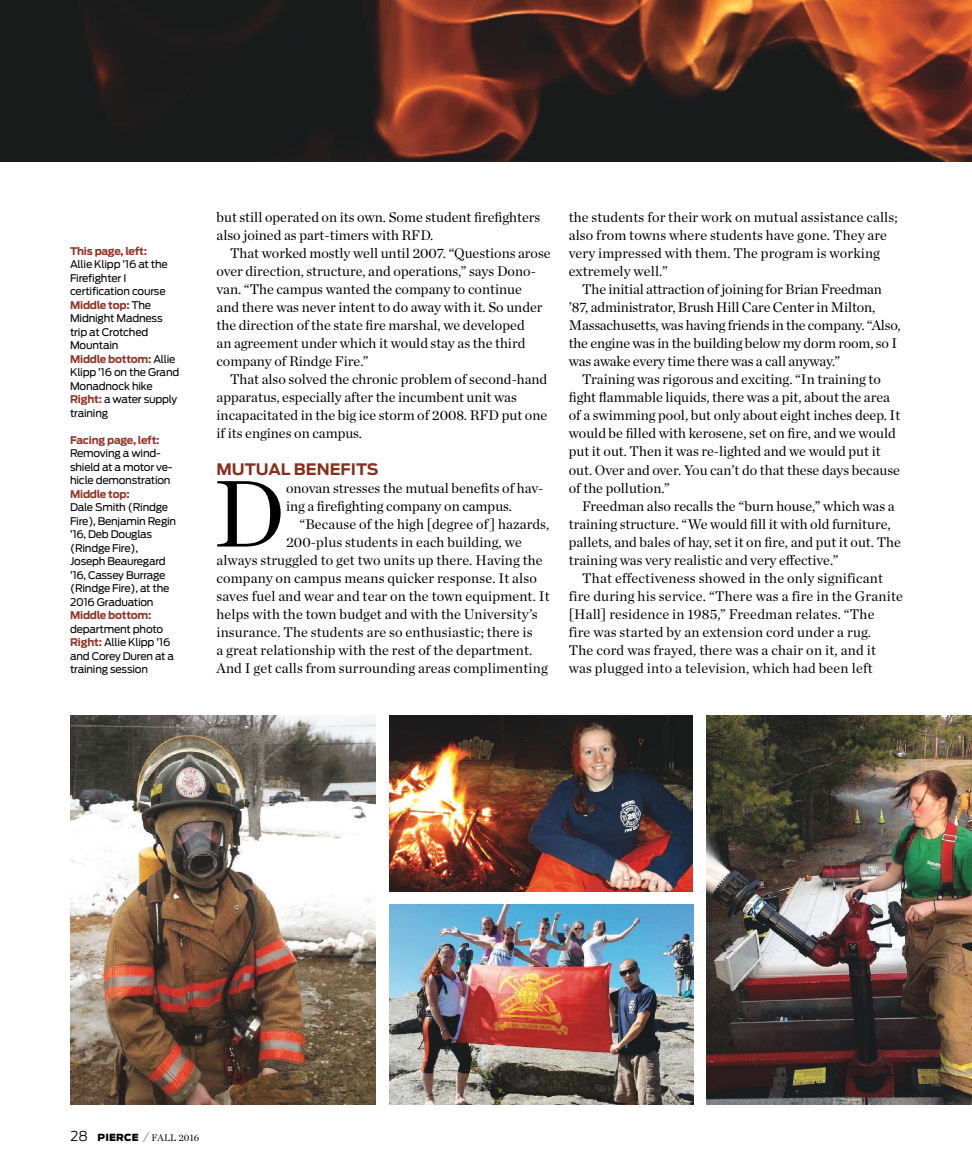
<style>
.page{position:relative;width:972px;height:1175px;background:#fff}
.page>*{position:absolute;margin:0;border:0;box-sizing:border-box;transform-origin:0 0}
.t1{font:96.3px "Chronicle Deck";color:#000}
.t2{font:700 15.75px "Antenna";color:#862e1f}
.t3{font:14.25px "Chronicle Deck";color:#000}
.t4{font:10.5px/13.5px "Antenna";letter-spacing:-.02em;color:#000}
.t5{font:9.75px "Chronicle Deck";letter-spacing:.02em;color:#000}
.s1{font-weight:700;color:#903225}
.s2{font-family:"Antenna";font-weight:300;font-size:13.5px}
.s3{font-family:"Antenna";font-weight:900}
.s4{font-family:"Antenna";font-weight:300;font-size:13.5px;color:#8f9295}
</style>
<div class="page">
<img style="left:706px;top:716px;width:266px;height:388px">
<img style="left:389px;top:716px;width:304px;height:175px">
<img style="left:390px;top:904px;width:303px;height:200px">
<img style="left:71px;top:716px;width:305px;height:388px">
<img style="left:0;top:0;width:972px;height:161px">
<p class="t4" style="left:70px;top:245px;width:111px"><span class="s1">This page, left:<br></span>Allie Klipp ’16 at the<br>Firefighter I certification course<br><span class="s1">Middle top:</span> The<br>Midnight Madness trip at Crotched<br>Mountain<br><span class="s1">Middle bottom:</span> Allie<br>Klipp ’16 on the Grand<br>Monadnock hike<br><span class="s1">Right:</span> a water supply training</p>
<p class="t4" style="left:70px;top:434px;width:108px"><span class="s1">Facing page, left:<br></span>Removing a wind&shy;shield at a motor ve&shy;hicle demonstration<br><span class="s1">Middle top:<br></span>Dale Smith (Rindge<br>Fire), Benjamin Regin ’16, Deb Douglas (Rindge Fire),<br>Joseph Beauregard ’16, Cassey Burrage (Rindge Fire), at the<br>2016 Graduation<br><span class="s1">Middle bottom: </span>department photo<br><span class="s1">Right:</span> Allie Klipp ’16 and Corey Duren at a training session</p>
<p class="t3" style="left:217px;top:212px;width:325px">but still operated on its own. Some student firefighters</p>
<p class="t3" style="left:217px;top:230px;width:218px">also joined as part-timers with RFD.</p>
<p class="t3" style="left:230px;top:248px;width:322px">That worked mostly well until 2007. “Questions arose</p>
<p class="t3" style="left:217px;top:266px;width:321px">over direction, structure, and operations,” says Dono-</p>
<p class="t3" style="left:217px;top:284px;width:307px">van. “The campus wanted the company to continue</p>
<p class="t3" style="left:217px;top:302px;width:327px">and there was never intent to do away with it. So under</p>
<p class="t3" style="left:217px;top:320px;width:310px">the direction of the state fire marshal, we developed</p>
<p class="t3" style="left:217px;top:338px;width:310px">an agreement under which it would stay as the third</p>
<p class="t3" style="left:217px;top:356px;width:154px">company of Rindge Fire.”</p>
<p class="t3" style="left:230px;top:374px;width:319px">That also solved the chronic problem of second-hand</p>
<p class="t3" style="left:217px;top:392px;width:302px">apparatus, especially after the incumbent unit was</p>
<p class="t3" style="left:217px;top:410px;width:332px">incapacitated in the big ice storm of 2008. RFD put one</p>
<p class="t3" style="left:217px;top:428px;width:147px">if its engines on campus.</p>
<p class="t2" style="left:217px;top:463px;width:163px">MUTUAL BENEFITS</p>
<p class="t1" style="left:214px;top:478px;width:73px">D</p>
<p class="t3" style="left:286px;top:482px;width:259px">onovan stresses the mutual benefits of hav-</p>
<p class="t3" style="left:286px;top:500px;width:227px">ing a firefighting company on campus.</p>
<p class="t3" style="left:300px;top:518px;width:251px">“Because of the high [degree of ] hazards,</p>
<p class="t3" style="left:286px;top:536px;width:237px">200-plus students in each building, we</p>
<p class="t3" style="left:217px;top:554px;width:328px">always struggled to get two units up there. Having the</p>
<p class="t3" style="left:217px;top:572px;width:322px">company on campus means quicker response. It also</p>
<p class="t3" style="left:217px;top:590px;width:335px">saves fuel and wear and tear on the town equipment. It</p>
<p class="t3" style="left:217px;top:608px;width:323px">helps with the town budget and with the University’s</p>
<p class="t3" style="left:217px;top:626px;width:318px">insurance. The students are so enthusiastic; there is</p>
<p class="t3" style="left:217px;top:644px;width:317px">a great relationship with the rest of the department.</p>
<p class="t3" style="left:217px;top:662px;width:333px">And I get calls from surrounding areas complimenting</p>
<p class="t3" style="left:569px;top:212px;width:331px">the students for their work on mutual assistance calls;</p>
<p class="t3" style="left:569px;top:230px;width:320px">also from towns where students have gone. They are</p>
<p class="t3" style="left:569px;top:248px;width:313px">very impressed with them. The program is working</p>
<p class="t3" style="left:569px;top:266px;width:101px">extremely well.”</p>
<p class="t3" style="left:582px;top:284px;width:301px">The initial attraction of joining for Brian Freedman</p>
<p class="t3" style="left:569px;top:302px;width:308px">’87, administrator, Brush Hill Care Center in Milton,</p>
<p class="t3" style="left:569px;top:320px;width:333px">Massachusetts, was having friends in the company. “Also,</p>
<p class="t3" style="left:569px;top:338px;width:330px">the engine was in the building below my dorm room, so I</p>
<p class="t3" style="left:569px;top:356px;width:273px">was awake every time there was a call anyway.”</p>
<p class="t3" style="left:582px;top:374px;width:300px">Training was rigorous and exciting. “In training to</p>
<p class="t3" style="left:569px;top:392px;width:323px">fight flammable liquids, there was a pit, about the area</p>
<p class="t3" style="left:569px;top:410px;width:333px">of a swimming pool, but only about eight inches deep. It</p>
<p class="t3" style="left:569px;top:428px;width:329px">would be filled with kerosene, set on fire, and we would</p>
<p class="t3" style="left:569px;top:446px;width:313px">put it out. Then it was re-lighted and we would put it</p>
<p class="t3" style="left:569px;top:464px;width:333px">out. Over and over. You can’t do that these days because</p>
<p class="t3" style="left:569px;top:482px;width:103px">of the pollution.”</p>
<p class="t3" style="left:582px;top:500px;width:314px">Freedman also recalls the “burn house,” which was a</p>
<p class="t3" style="left:569px;top:518px;width:323px">training structure. “We would fill it with old furniture,</p>
<p class="t3" style="left:569px;top:536px;width:334px">pallets, and bales of hay, set it on fire, and put it out. The</p>
<p class="t3" style="left:569px;top:554px;width:271px">training was very realistic and very effective.”</p>
<p class="t3" style="left:582px;top:572px;width:302px">That effectiveness showed in the only significant</p>
<p class="t3" style="left:569px;top:590px;width:336px">fire during his service. “There was a fire in the Granite</p>
<p class="t3" style="left:569px;top:608px;width:307px">[Hall] residence in 1985,” Freedman relates. “The</p>
<p class="t3" style="left:569px;top:626px;width:304px">fire was started by an extension cord under a rug.</p>
<p class="t3" style="left:569px;top:644px;width:309px">The cord was frayed, there was a chair on it, and it</p>
<p class="t3" style="left:569px;top:662px;width:305px">was plugged into a television, which had been left</p>
<p class="t5" style="left:71px;top:1133px;width:130px"><span class="s2">28</span> <span class="s3">PIERCE</span> <span class="s4">/</span> FALL 2016</p>
</div>
